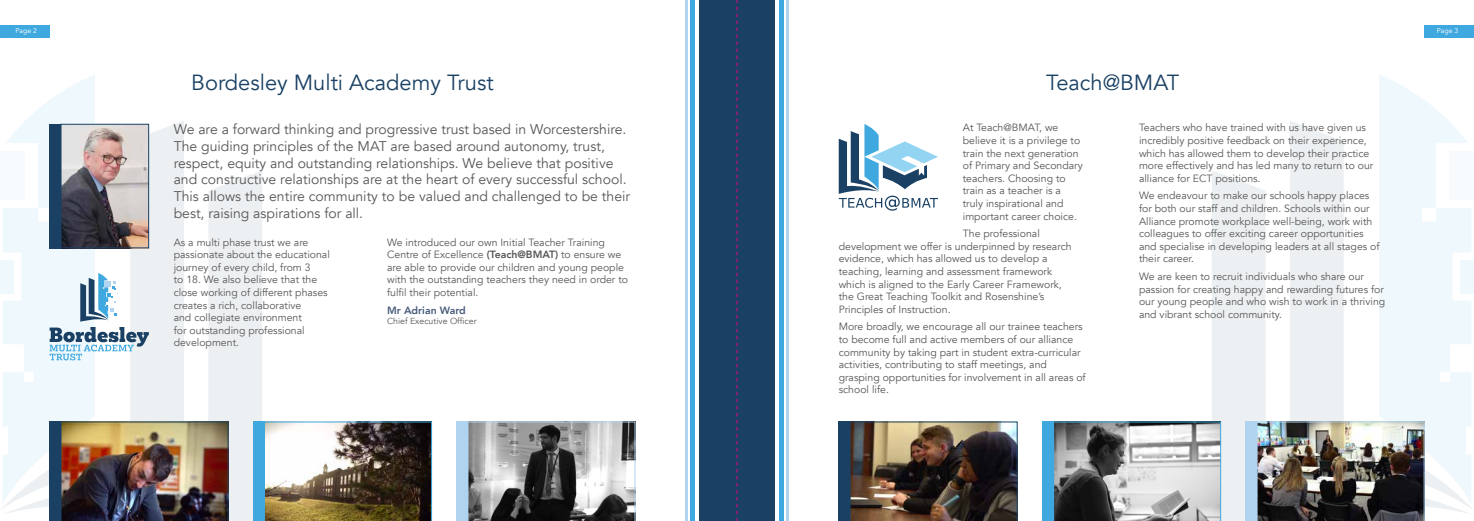
<style>
.page{position:relative;width:1474px;height:521px;background:#fff}
.page>*{position:absolute;margin:0;border:0;box-sizing:border-box;transform-origin:0 0}
.t1{font:21.88px "Avenir";color:#1a4164}
.t2{font:14px/16.8px "Avenir";color:#575756}
.t3{font:10.5px/12.6px "Avenir";color:#575756}
.t4{font:800 10.5px "Avenir";color:#465b7b}
.t5{font:8.75px "Avenir";color:#575756}
.t6{font:7px "Avenir";color:#fff}
.s1{font-weight:800}
</style>
<div class="page">
<div style="left:0;top:25px;width:50px;height:12px;background:#3fa9df"></div>
<div style="left:1424px;top:25px;width:49px;height:12px;background:#3fa9df"></div>
<div style="left:737px;top:0;width:37px;height:521px;background:#1a4164"></div>
<div style="left:779px;top:0;width:5px;height:521px;background:#3fa9df"></div>
<hr style="left:786px;top:0;width:3px;height:521px;background:#b0d3f0">
<div style="left:699px;top:0;width:38px;height:521px;background:#1a4164"></div>
<hr style="left:690px;top:0;width:4px;height:521px;background:#3fa9df">
<hr style="left:685px;top:0;width:2px;height:521px;background:#b0d3f0">
<svg style="left:1290px;top:121px;width:54px;height:49px;fill:#edf0f2"></svg>
<svg style="left:1211px;top:170px;width:262px;height:351px;fill:#edf0f2"></svg>
<svg style="left:1378px;top:75px;width:93px;height:430px;fill:#eff8fc"></svg>
<svg style="left:95px;top:121px;width:89px;height:49px;fill:#edf0f2"></svg>
<svg style="left:0;top:170px;width:262px;height:351px;fill:#edf0f2"></svg>
<svg style="left:3px;top:75px;width:92px;height:430px;fill:#eff8fc"></svg>
<img style="left:63px;top:126px;width:84px;height:120px">
<div style="left:61px;top:124px;width:88px;height:124px;border:1px solid #1a4164"></div>
<div style="left:50px;top:124px;width:11px;height:124px;background:#1a4164"></div>
<svg style="left:838px;top:124px;width:100px;height:87px"></svg>
<svg style="left:50px;top:273px;width:99px;height:87px"></svg>
<img style="left:61px;top:422px;width:167px;height:99px">
<div style="left:50px;top:422px;width:11px;height:99px;background:#1a4164"></div>
<img style="left:850px;top:422px;width:167px;height:99px">
<div style="left:838px;top:422px;width:12px;height:99px;background:#1a4164"></div>
<img style="left:264px;top:422px;width:168px;height:99px">
<div style="left:253px;top:422px;width:11px;height:99px;background:#3fa9df"></div>
<svg style="left:1053px;top:422px;width:167px;height:99px;background:#9c9e9e"></svg>
<div style="left:1042px;top:422px;width:11px;height:99px;background:#3fa9df"></div>
<svg style="left:468px;top:422px;width:167px;height:99px;background:#858585"></svg>
<div style="left:456px;top:422px;width:12px;height:99px;background:#b0d3f0"></div>
<img style="left:1256px;top:422px;width:168px;height:99px">
<div style="left:1245px;top:422px;width:11px;height:99px;background:#b0d3f0"></div>
<svg style="left:736px;top:0;width:1px;height:521px"></svg>
<p class="t6" style="left:16px;top:27px;width:23px">Page 2</p>
<p class="t6" style="left:1436px;top:27px;width:23px">Page 3</p>
<h1 class="t1" style="left:191px;top:69px;width:304px">Bordesley Multi Academy Trust</h1>
<h1 class="t1" style="left:1046px;top:69px;width:135px">Teach@BMAT</h1>
<p class="t2" style="left:174px;top:121px;width:458px">We are a forward thinking and progressive trust based in Worcestershire.<br>The guiding principles of the MAT are based around autonomy, trust, respect, equity and outstanding relationships. We believe that positive and constructive relationships are at the heart of every successful school.<br>This allows the entire community to be valued and challenged to be their best, raising aspirations for all.</p>
<p class="t3" style="left:174px;top:236px;width:158px">As a multi phase trust we are passionate about the educational journey of every child, from 3<br>to 18. We also believe that the close working of different phases creates a rich, collaborative<br>and collegiate environment<br>for outstanding professional development.</p>
<p class="t3" style="left:387px;top:236px;width:242px">We introduced our own Initial Teacher Training Centre of Excellence <span class="s1">(Teach@BMAT)</span> to ensure we are able to provide our children and young people with the outstanding teachers they need in order to fulfil their potential.</p>
<p class="t3" style="left:1138px;top:122px;width:236px">Teachers who have trained with us have given us incredibly positive feedback on their experience, which has allowed them to develop their practice more effectively and has led many to return to our alliance for ECT positions.</p>
<p class="t3" style="left:1138px;top:190px;width:242px">We endeavour to make our schools happy places for both our staff and children. Schools within our Alliance promote workplace well-being, work with colleagues to offer exciting career opportunities and specialise in developing leaders at all stages of their career.</p>
<p class="t3" style="left:1138px;top:270px;width:248px">We are keen to recruit individuals who share our passion for creating happy and rewarding futures for our young people and who wish to work in a thriving and vibrant school community.</p>
<p class="t3" style="left:962px;top:122px;width:121px">At Teach@BMAT, we believe it is a privilege to train the next generation of Primary and Secondary teachers. Choosing to train as a teacher is a truly inspirational and important career choice.</p>
<p class="t3" style="left:838px;top:227px;width:234px;text-indent:124px">The professional development we offer is underpinned by research evidence, which has allowed us to develop a teaching, learning and assessment framework which is aligned to the Early Career Framework, the Great Teaching Toolkit and Rosenshine’s Principles of Instruction.</p>
<p class="t3" style="left:838px;top:321px;width:248px">More broadly, we encourage all our trainee teachers to become full and active members of our alliance community by taking part in student extra-curricular activities, contributing to staff meetings, and grasping opportunities for involvement in all areas of school life.</p>
<p class="t4" style="left:387px;top:302px;width:80px">Mr Adrian Ward</p>
<p class="t5" style="left:387px;top:316px;width:91px">Chief Executive Officer</p>
</div>
